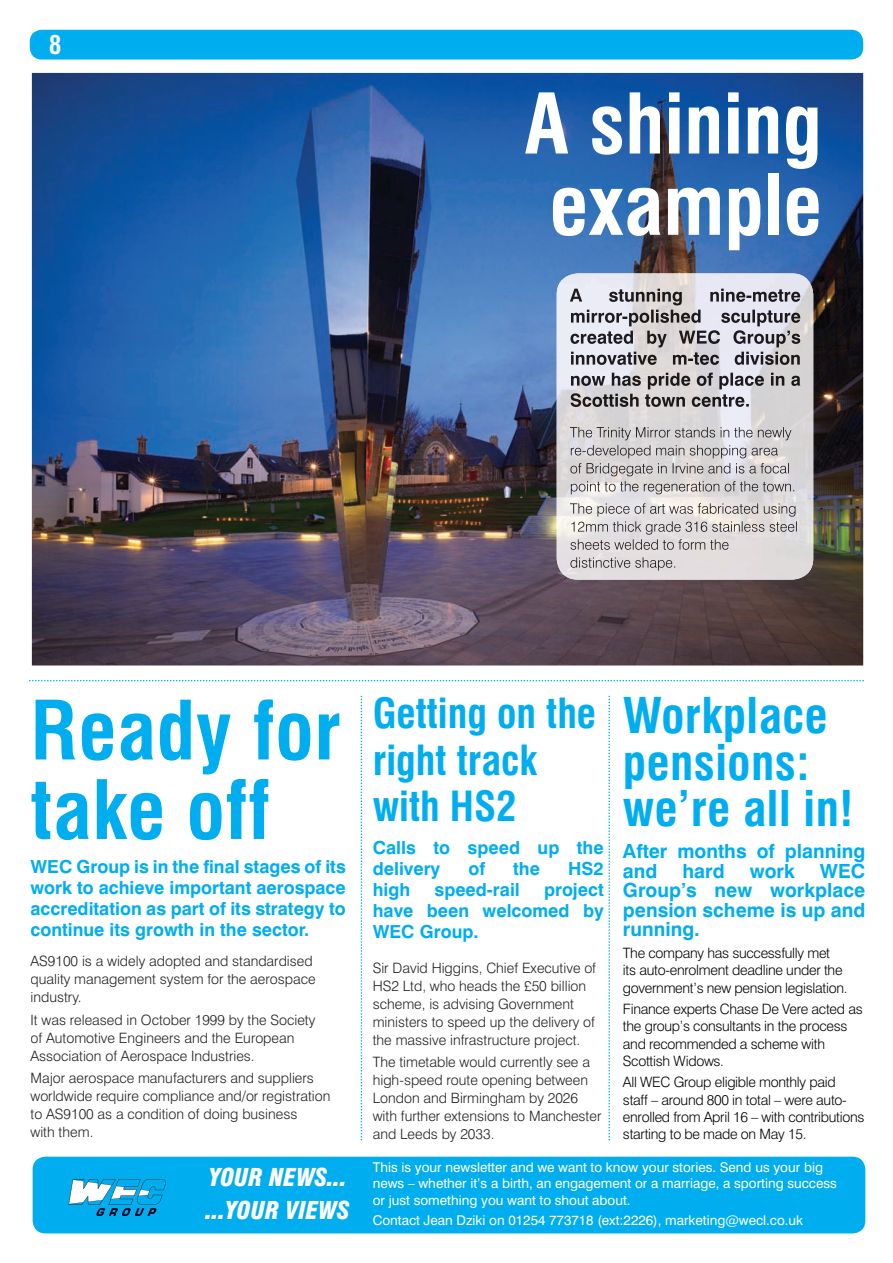
<style>
.page{position:relative;width:893px;height:1263px;background:#fff}
.page>*{position:absolute;margin:0;border:0;box-sizing:border-box;transform-origin:0 0}
.t1{font:700 condensed 81.3px/81.3px "Swiss 721 BT";color:#fff;text-align:center}
.t2{font:700 condensed 79.5px/79.5px "Swiss 721 BT";letter-spacing:.01em;color:#00aeef}
.t3{font:700 condensed 48px/46.5px "Swiss 721 BT";letter-spacing:.01em;color:#00aeef}
.t4{font:700 condensed 40.5px/46.5px "Swiss 721 BT";color:#00aeef}
.t5{font:700 condensed 25.5px "Swiss 721 BT";color:#fff}
.t6{font:italic 900 condensed 24px/33px "Swiss 721 BT";color:#fff}
.t7{font:700 19.5px/19.5px "Swiss 721 BT";color:#00aeef}
.t8{font:700 18px/21px "Swiss 721 BT";color:#00aeef;text-align:justify}
.t9{font:300 14.25px/18px "Swiss 721 BT";color:#231f20}
.t10{font:300 14.25px/17.2px "Swiss 721 BT";letter-spacing:-.02em;color:#000}
.t11{font:13.5px/16.5px "Swiss 721 BT";color:#fff}
</style>
<div class="page">
<div style="left:33px;top:1157px;width:832px;height:76px;background:#00aeef;border-radius:13px"></div>
<div style="left:30px;top:30px;width:833px;height:30px;background:#00aeef;border-radius:12px"></div>
<svg style="left:69px;top:1179px;width:97px;height:37px"></svg>
<svg style="left:29px;top:680px;width:835px;height:1px"></svg>
<img style="left:32px;top:73px;width:831px;height:592px">
<svg style="left:361px;top:696px;width:1px;height:444px"></svg>
<svg style="left:608px;top:696px;width:2px;height:444px"></svg>
<img style="left:557px;top:273px;width:256px;height:307px">
<img style="left:570px;top:289px;width:231px;height:16px">
<img style="left:571px;top:310px;width:230px;height:16px">
<img style="left:570px;top:330px;width:231px;height:17px">
<img style="left:571px;top:352px;width:230px;height:13px">
<img style="left:571px;top:373px;width:230px;height:16px">
<img style="left:571px;top:393px;width:178px;height:14px">
<img style="left:570px;top:427px;width:222px;height:13px">
<img style="left:571px;top:445px;width:207px;height:13px">
<img style="left:570px;top:463px;width:220px;height:13px">
<img style="left:571px;top:481px;width:225px;height:13px">
<img style="left:570px;top:503px;width:226px;height:14px">
<img style="left:571px;top:521px;width:227px;height:14px">
<img style="left:570px;top:539px;width:158px;height:11px">
<img style="left:570px;top:557px;width:110px;height:14px">
<h3 class="t5" style="left:49px;top:29px;width:14px">8</h3>
<h1 class="t1" style="left:524px;top:83px;width:299px">A shining example</h1>
<h3 class="t4" style="left:373px;top:690px;width:225px">Getting on the right track with HS2</h3>
<p class="t8" style="left:373px;top:837px;width:232px">Calls to speed up the delivery</p>
<h3 class="t3" style="left:623px;top:692px;width:232px">Workplace pensions: we’re all in!</h3>
<h3 class="t7" style="left:623px;top:842px;width:244px">After months of planning and</h3>
<h2 class="t2" style="left:31px;top:691px;width:312px">Ready for take off</h2>
<p class="t8" style="left:31px;top:856px;width:317px">WEC Group is in the final stages of its work to achieve important aerospace accreditation as part of its strategy to continue its growth in the sector.</p>
<p class="t9" style="left:31px;top:952px;width:287px">AS9100 is a widely adopted and standardised quality management system for the aerospace industry.</p>
<p class="t9" style="left:31px;top:1010px;width:286px">It was released in October 1999 by the Society of Automotive Engineers and the European<br>Association of Aerospace Industries.</p>
<p class="t9" style="left:31px;top:1069px;width:302px">Major aerospace manufacturers and suppliers worldwide require compliance and/or registration to AS9100 as a condition of doing business<br>with them.</p>
<h3 class="t6" style="left:206px;top:1160px;width:145px">YOUR NEWS... ...YOUR VIEWS</h3>
<p class="t11" style="left:373px;top:1158px;width:466px">This is your newsletter and we want to know your stories. Send us your big news – whether it’s a birth, an engagement or a marriage, a sporting success or just something you want to shout about.</p>
<p class="t11" style="left:373px;top:1212px;width:432px">Contact Jean Dziki on 01254 773718 (ext:2226), marketing@wecl.co.uk</p>
<p class="t8" style="left:468px;top:858px;width:18px">of</p>
<p class="t8" style="left:513px;top:858px;width:28px">the</p>
<p class="t8" style="left:568px;top:858px;width:37px">HS2</p>
<h3 class="t7" style="left:623px;top:861px;width:244px;text-align:justify;text-indent:197px">WEC Group’s new workplace pension scheme is up and running.</h3>
<p class="t10" style="left:623px;top:944px;width:226px">The company has successfully met<br>its auto-enrolment deadline under the government’s new pension legislation.</p>
<p class="t10" style="left:623px;top:1000px;width:241px">Finance experts Chase De Vere acted as the group’s consultants in the process and recommended a scheme with<br>Scottish Widows.</p>
<p class="t10" style="left:623px;top:1073px;width:243px">All WEC Group eligible monthly paid<br>staff – around 800 in total – were auto&shy;enrolled from April 16 – with contributions starting to be made on May 15.</p>
<h3 class="t7" style="left:683px;top:861px;width:44px">hard</h3>
<h3 class="t7" style="left:750px;top:861px;width:47px">work</h3>
<p class="t8" style="left:373px;top:879px;width:39px">high</p>
<p class="t8" style="left:434px;top:879px;width:87px">speed-rail</p>
<p class="t8" style="left:373px;top:879px;width:232px;text-indent:171px">project have been welcomed by WEC Group.</p>
<p class="t9" style="left:373px;top:959px;width:225px">Sir David Higgins, Chief Executive of HS2 Ltd, who heads the £50 billion scheme, is advising Government ministers to speed up the delivery of the massive infrastructure project.</p>
<p class="t9" style="left:373px;top:1053px;width:230px">The timetable would currently see a high-speed route opening between<br>London and Birmingham by 2026 with further extensions to Manchester and Leeds by 2033.</p>
</div>
